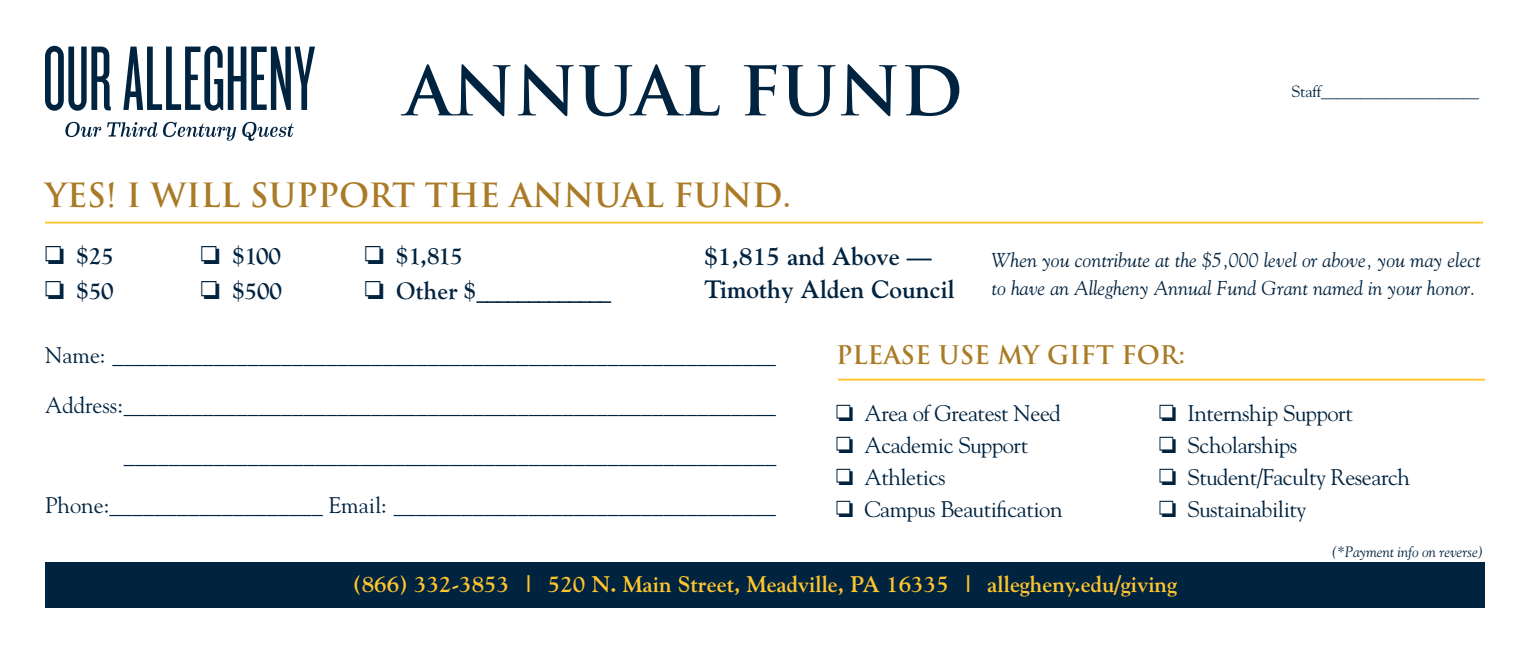
<style>
.page{position:relative;width:1530px;height:653px;background:#fff}
.page>*{position:absolute;margin:0;border:0;box-sizing:border-box;transform-origin:0 0}
.t1{font:700 66.5px "Trajan Pro";color:#002340}
.t2{font:700 32.5px "Trajan Pro";color:#aa7b26}
.t3{font:700 25px "Goudy Old Style T";color:#002340}
.t4{font:700 25px "Goudy";color:#002340}
.t5{font:700 25px "Trajan Pro";color:#aa7b26}
.t6{font:22.5px "Goudy";letter-spacing:-.02em;color:#002340}
.t7{font:22.5px "Goudy";color:#002340}
.t8{font:700 22.5px "Goudy";color:#ffc52d}
.t9{font:italic 20px/27.5px "Goudy";color:#002340}
.t10{font:16px "Goudy";letter-spacing:-.01em;color:#002340}
.t11{font:italic 15px "Goudy";letter-spacing:-.01em;color:#002340}
.s1{font-family:"Monotype Sorts";font-weight:400}
.s2{font-family:"Monotype Sorts"}
</style>
<div class="page">
<div style="left:45px;top:562px;width:1440px;height:46px;background:#002340"></div>
<svg style="left:45px;top:46px;width:66px;height:65px"></svg>
<svg style="left:123px;top:46px;width:192px;height:65px"></svg>
<svg style="left:65px;top:122px;width:36px;height:15px"></svg>
<svg style="left:107px;top:122px;width:129px;height:19px"></svg>
<svg style="left:242px;top:122px;width:52px;height:19px"></svg>
<hr style="left:838px;top:378px;width:647px;height:2px;background:#ffc52d">
<hr style="left:45px;top:221px;width:1438px;height:2px;background:#ffc52d">
<p class="t1" style="left:405px;top:50px;width:560px">ANNUAL FUND</p>
<p class="t2" style="left:45px;top:174px;width:747px">YES! I WILL SUPPORT THE ANNUAL FUND.</p>
<p class="t3" style="left:45px;top:241px;width:70px"><span class="s1">O</span> $25</p>
<p class="t3" style="left:45px;top:276px;width:70px"><span class="s1">O</span> $50</p>
<p class="t3" style="left:201px;top:241px;width:82px"><span class="s1">O</span> $100</p>
<p class="t3" style="left:201px;top:276px;width:83px"><span class="s1">O</span> $500</p>
<p class="t3" style="left:365px;top:241px;width:99px"><span class="s1">O</span> $1,815</p>
<p class="t3" style="left:365px;top:276px;width:248px"><span class="s1">O</span> Other $_____________</p>
<p class="t4" style="left:704px;top:241px;width:229px">$1,815 and Above —</p>
<p class="t4" style="left:704px;top:274px;width:252px">Timothy Alden Council</p>
<p class="t10" style="left:1291px;top:82px;width:189px">Staff____________________</p>
<p class="t9" style="left:992px;top:246px;width:491px">When you contribute at the $5,000 level or above, you may elect to have an Allegheny Annual Fund Grant named in your honor.</p>
<p class="t6" style="left:45px;top:341px;width:733px">Name: ___________________________________________________________</p>
<p class="t7" style="left:45px;top:391px;width:733px">Address:__________________________________________________________</p>
<p class="t6" style="left:124px;top:441px;width:654px">__________________________________________________________</p>
<p class="t7" style="left:45px;top:491px;width:733px">Phone:___________________ Email: __________________________________</p>
<p class="t5" style="left:836px;top:339px;width:350px">PLEASE USE MY GIFT FOR:</p>
<p class="t6" style="left:836px;top:399px;width:226px"><span class="s2">O</span> Area of Greatest Need</p>
<p class="t6" style="left:836px;top:431px;width:194px"><span class="s2">O</span> Academic Support</p>
<p class="t6" style="left:836px;top:463px;width:111px"><span class="s2">O</span> Athletics</p>
<p class="t6" style="left:836px;top:495px;width:228px"><span class="s2">O</span> Campus Beautification</p>
<p class="t6" style="left:1159px;top:399px;width:195px"><span class="s2">O</span> Internship Support</p>
<p class="t6" style="left:1159px;top:431px;width:140px"><span class="s2">O</span> Scholarships</p>
<p class="t6" style="left:1159px;top:463px;width:252px"><span class="s2">O</span> Student/Faculty Research</p>
<p class="t6" style="left:1159px;top:495px;width:149px"><span class="s2">O</span> Sustainability</p>
<p class="t11" style="left:1332px;top:543px;width:153px">(*Payment info on reverse)</p>
<p class="t8" style="left:353px;top:570px;width:826px">(866) 332-3853 | 520 N. Main Street, Meadville, PA 16335 | allegheny.edu/giving</p>
</div>
